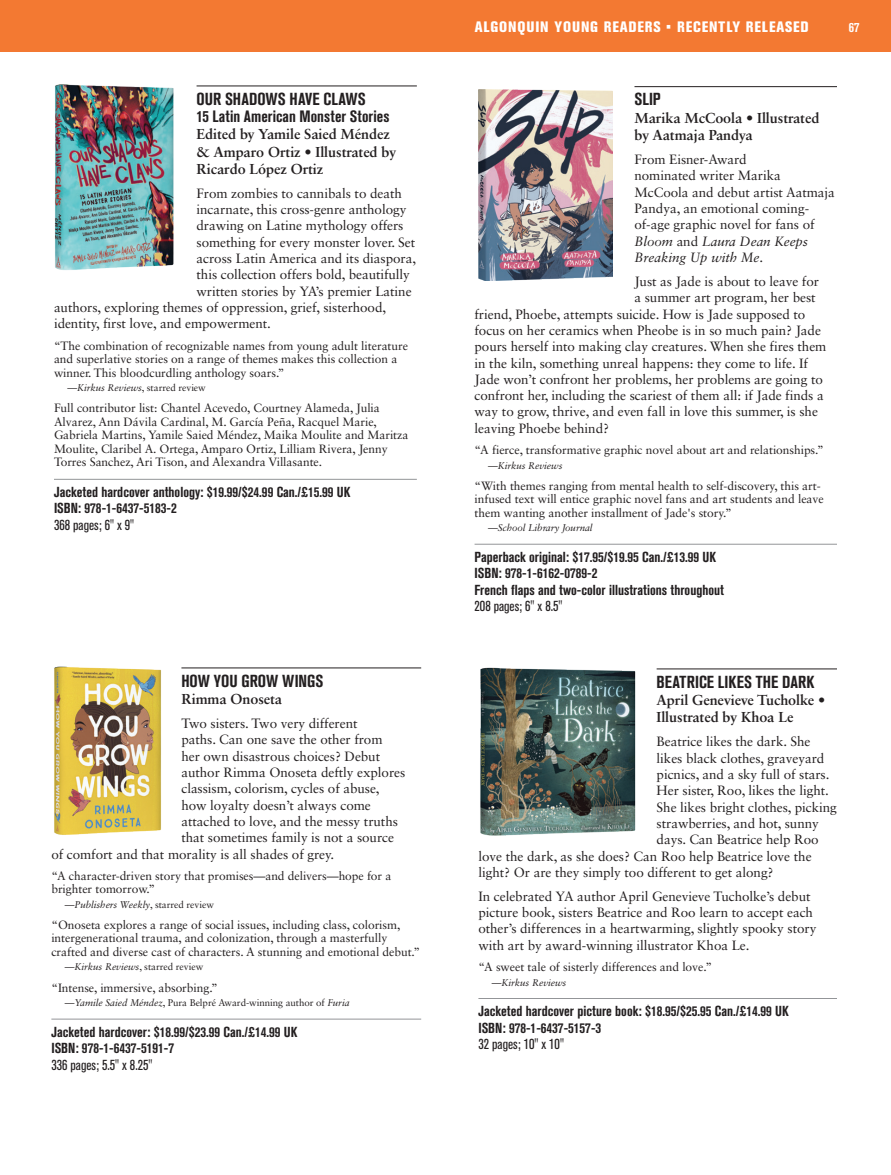
<style>
.page{position:relative;width:891px;height:1175px;background:#fff}
.page>*{position:absolute;margin:0;border:0;box-sizing:border-box;transform-origin:0 0}
.t1{font:700 condensed 17.25px "Akzidenz Grotesk BQ";color:#231f20}
.t2{font:700 condensed 16.35px "Akzidenz Grotesk BQ";letter-spacing:.005em;color:#231f20}
.t3{font:15px "Akzidenz Grotesk BQ X Bd Cnd Alt";letter-spacing:.055em;color:#fff}
.t4{font:700 condensed 14.4px/16.4px "Akzidenz Grotesk BQ";color:#231f20}
.t5{font:700 14.4px/17.2px "Sabon LT Std";letter-spacing:-.005em;color:#231f20}
.t6{font:condensed 14.4px "Akzidenz Grotesk BQ";color:#231f20}
.t7{font:13.5px/16.4px "Sabon LT Std";letter-spacing:-.005em;color:#231f20}
.t8{font:700 condensed 13.5px "Akzidenz Grotesk BQ";color:#fff}
.t9{font:12px/13.5px "Sabon LT Std";letter-spacing:-.005em;color:#231f20}
.t10{font:9.75px "Sabon LT Std";letter-spacing:-.005em;color:#231f20}
.t11{font:italic 9.75px "Sabon LT Std";letter-spacing:-.005em;color:#231f20}
.s1{font-style:italic}
.s2{font-style:normal}
</style>
<div class="page">
<div style="left:0;top:0;width:891px;height:52px;background:#f37932"></div>
<hr style="left:634px;top:86px;width:203px;height:1px;background:#231f20">
<hr style="left:475px;top:544px;width:362px;height:1px;background:#939598">
<hr style="left:197px;top:85px;width:220px;height:1px;background:#231f20">
<hr style="left:54px;top:479px;width:363px;height:1px;background:#939598">
<hr style="left:181px;top:667px;width:240px;height:1px;background:#231f20">
<hr style="left:51px;top:1018px;width:370px;height:1px;background:#939598">
<hr style="left:657px;top:668px;width:180px;height:1px;background:#231f20">
<hr style="left:478px;top:998px;width:359px;height:1px;background:#939598">
<img style="left:54px;top:666px;width:107px;height:169px">
<img style="left:480px;top:667px;width:177px;height:169px">
<img style="left:478px;top:89px;width:134px;height:191px">
<img style="left:55px;top:84px;width:142px;height:186px">
<p class="t1" style="left:197px;top:89px;width:171px">OUR SHADOWS HAVE CLAWS</p>
<p class="t2" style="left:197px;top:107px;width:194px">15 Latin American Monster Stories</p>
<p class="t5" style="left:197px;top:125px;width:201px">Edited by Yamile Saied Méndez &amp; Amparo Ortiz • Illustrated by<br>Ricardo López Ortiz</p>
<p class="t7" style="left:197px;top:185px;width:207px">From zombies to cannibals to death</p>
<p class="t7" style="left:197px;top:201px;width:211px">incarnate, this cross-genre anthology</p>
<p class="t7" style="left:197px;top:217px;width:208px">drawing on Latine mythology offers</p>
<p class="t7" style="left:197px;top:234px;width:220px">something for every monster lover. Set</p>
<p class="t7" style="left:197px;top:250px;width:221px">across Latin America and its diaspora,</p>
<p class="t7" style="left:197px;top:266px;width:215px">this collection offers bold, beautifully</p>
<p class="t7" style="left:197px;top:283px;width:217px">written stories by YA’s premier Latine</p>
<p class="t7" style="left:54px;top:299px;width:334px">authors, exploring themes of oppression, grief, sisterhood,</p>
<p class="t7" style="left:54px;top:315px;width:219px">identity, first love, and empowerment.</p>
<p class="t9" style="left:54px;top:338px;width:356px">“The combination of recognizable names from young adult literature and superlative stories on a range of themes makes this collection a winner. This bloodcurdling anthology soars.”</p>
<p class="t10" style="left:68px;top:382px;width:140px">—<span class="s1">Kirkus Reviews</span>, starred review</p>
<p class="t9" style="left:54px;top:401px;width:356px">Full contributor list: Chantel Acevedo, Courtney Alameda, Julia Alvarez, Ann Dávila Cardinal, M. García Peña, Racquel Marie, Gabriela Martins, Yamile Saied Méndez, Maika Moulite and Maritza Moulite, Claribel A. Ortega, Amparo Ortiz, Lilliam Rivera, Jenny Torres Sanchez, Ari Tison, and Alexandra Villasante.</p>
<p class="t4" style="left:54px;top:484px;width:298px">Jacketed hardcover anthology: $19.99/$24.99 Can./£15.99 UK<br>ISBN: 978-1-6437-5183-2</p>
<p class="t6" style="left:54px;top:516px;width:82px">368 pages; 6" x 9"</p>
<p class="t1" style="left:181px;top:671px;width:143px">HOW YOU GROW WINGS</p>
<p class="t5" style="left:181px;top:690px;width:102px">Rimma Onoseta</p>
<p class="t7" style="left:181px;top:715px;width:178px">Two sisters. Two very different</p>
<p class="t7" style="left:181px;top:731px;width:203px">paths. Can one save the other from</p>
<p class="t7" style="left:181px;top:747px;width:200px">her own disastrous choices? Debut</p>
<p class="t7" style="left:181px;top:764px;width:225px">author Rimma Onoseta deftly explores</p>
<p class="t7" style="left:181px;top:780px;width:200px">classism, colorism, cycles of abuse,</p>
<p class="t7" style="left:181px;top:796px;width:191px">how loyalty doesn’t always come</p>
<p class="t7" style="left:181px;top:813px;width:218px">attached to love, and the messy truths</p>
<p class="t7" style="left:181px;top:829px;width:214px">that sometimes family is not a source</p>
<p class="t7" style="left:51px;top:845px;width:284px">of comfort and that morality is all shades of grey.</p>
<p class="t9" style="left:51px;top:868px;width:342px">“A character-driven story that promises—and delivers—hope for a brighter tomorrow.”</p>
<p class="t11" style="left:65px;top:898px;width:151px"><span class="s2">—</span>Publishers Weekly<span class="s2">, starred review</span></p>
<p class="t9" style="left:51px;top:918px;width:370px">“Onoseta explores a range of social issues, including class, colorism, intergenerational trauma, and colonization, through a masterfully crafted and diverse cast of characters. A stunning and emotional debut.”</p>
<p class="t10" style="left:65px;top:961px;width:140px">—<span class="s1">Kirkus Reviews</span>, starred review</p>
<p class="t9" style="left:51px;top:980px;width:168px">“Intense, immersive, absorbing.”</p>
<p class="t10" style="left:65px;top:997px;width:286px">—<span class="s1">Yamile Saied Méndez</span>, Pura Belpré Award-winning author of <span class="s1">Furia</span></p>
<p class="t4" style="left:51px;top:1023px;width:248px">Jacketed hardcover: $18.99/$23.99 Can./£14.99 UK<br>ISBN: 978-1-6437-5191-7</p>
<p class="t6" style="left:51px;top:1056px;width:103px">336 pages; 5.5" x 8.25"</p>
<p class="t3" style="left:475px;top:18px;width:335px">ALGONQUIN YOUNG READERS • RECENTLY RELEASED</p>
<p class="t8" style="left:849px;top:19px;width:12px">67</p>
<p class="t1" style="left:634px;top:89px;width:28px">SLIP</p>
<p class="t5" style="left:634px;top:109px;width:186px">Marika McCoola • Illustrated by Aatmaja Pandya</p>
<p class="t7" style="left:634px;top:151px;width:202px">From Eisner-Award<br>nominated writer Marika<br>McCoola and debut artist Aatmaja<br>Pandya, an emotional coming&shy;of-age graphic novel for fans of<br><span class="s1">Bloom</span> and <span class="s1">Laura Dean Keeps<br>Breaking Up with Me</span>.</p>
<p class="t7" style="left:634px;top:273px;width:186px">Just as Jade is about to leave for</p>
<p class="t7" style="left:634px;top:289px;width:183px">a summer art program, her best</p>
<p class="t7" style="left:475px;top:305px;width:332px">friend, Phoebe, attempts suicide. How is Jade supposed to</p>
<p class="t7" style="left:475px;top:322px;width:348px">focus on her ceramics when Pheobe is in so much pain? Jade</p>
<p class="t7" style="left:475px;top:338px;width:353px">pours herself into making clay creatures. When she fires them</p>
<p class="t7" style="left:475px;top:354px;width:335px">in the kiln, something unreal happens: they come to life. If</p>
<p class="t7" style="left:475px;top:371px;width:350px">Jade won’t confront her problems, her problems are going to</p>
<p class="t7" style="left:475px;top:387px;width:351px">confront her, including the scariest of them all: if Jade finds a</p>
<p class="t7" style="left:475px;top:403px;width:345px">way to grow, thrive, and even fall in love this summer, is she</p>
<p class="t7" style="left:475px;top:420px;width:136px">leaving Phoebe behind?</p>
<p class="t9" style="left:475px;top:443px;width:351px">“A fierce, transformative graphic novel about art and relationships.”</p>
<p class="t11" style="left:488px;top:459px;width:76px"><span class="s2">—</span>Kirkus Reviews</p>
<p class="t9" style="left:475px;top:478px;width:351px">“With themes ranging from mental health to self-discovery, this art&shy;infused text will entice graphic novel fans and art students and leave them wanting another installment of Jade's story.”</p>
<p class="t11" style="left:488px;top:522px;width:106px"><span class="s2">—</span>School Library Journal</p>
<p class="t4" style="left:475px;top:549px;width:251px">Paperback original: $17.95/$19.95 Can./£13.99 UK<br>ISBN: 978-1-6162-0789-2<br>French flaps and two-color illustrations throughout</p>
<p class="t6" style="left:475px;top:598px;width:89px">208 pages; 6" x 8.5"</p>
<p class="t1" style="left:657px;top:672px;width:159px">BEATRICE LIKES THE DARK</p>
<p class="t5" style="left:657px;top:691px;width:170px">April Genevieve Tucholke •<br>Illustrated by Khoa Le</p>
<p class="t7" style="left:657px;top:733px;width:155px">Beatrice likes the dark. She</p>
<p class="t7" style="left:657px;top:749px;width:169px">likes black clothes, graveyard</p>
<p class="t7" style="left:657px;top:766px;width:174px">picnics, and a sky full of stars.</p>
<p class="t7" style="left:657px;top:782px;width:174px">Her sister, Roo, likes the light.</p>
<p class="t7" style="left:657px;top:798px;width:182px">She likes bright clothes, picking</p>
<p class="t7" style="left:657px;top:815px;width:164px">strawberries, and hot, sunny</p>
<p class="t7" style="left:657px;top:831px;width:164px">days. Can Beatrice help Roo</p>
<p class="t7" style="left:478px;top:847px;width:335px">love the dark, as she does? Can Roo help Beatrice love the</p>
<p class="t7" style="left:478px;top:863px;width:297px">light? Or are they simply too different to get along?</p>
<p class="t7" style="left:478px;top:887px;width:340px">In celebrated YA author April Genevieve Tucholke’s debut picture book, sisters Beatrice and Roo learn to accept each other’s differences in a heartwarming, slightly spooky story with art by award-winning illustrator Khoa Le.</p>
<p class="t9" style="left:478px;top:960px;width:235px">“A sweet tale of sisterly differences and love.”</p>
<p class="t11" style="left:492px;top:976px;width:76px"><span class="s2">—</span>Kirkus Reviews</p>
<p class="t4" style="left:478px;top:1003px;width:312px">Jacketed hardcover picture book: $18.95/$25.95 Can./£14.99 UK<br>ISBN: 978-1-6437-5157-3</p>
<p class="t6" style="left:478px;top:1035px;width:87px">32 pages; 10" x 10"</p>
</div>
